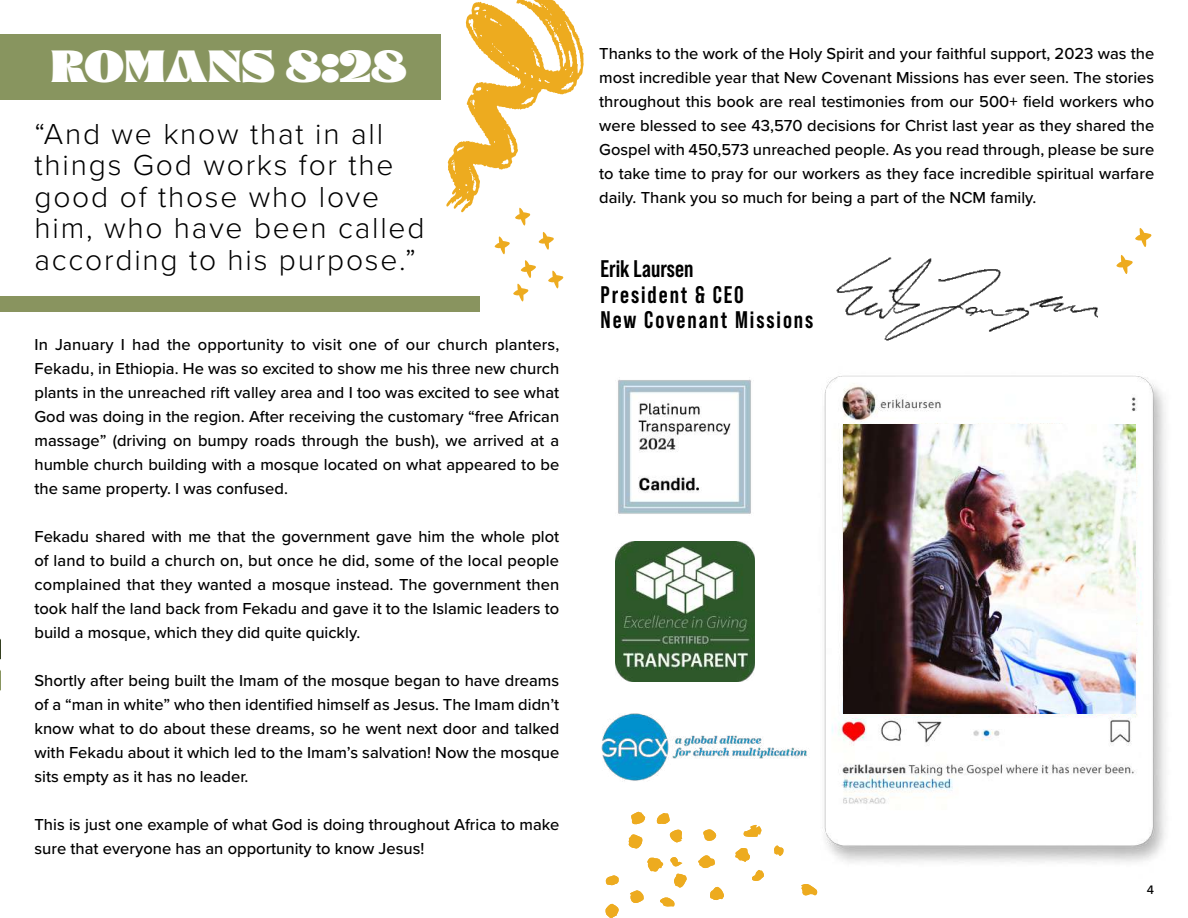
<style>
.page{position:relative;width:1188px;height:918px;background:#fff}
.page>*{position:absolute;margin:0;border:0;box-sizing:border-box;transform-origin:0 0}
.t1{font:45px "Glodok Display";letter-spacing:-.005em;color:#fff}
.t2{font:300 30px/31.5px "Proxima Nova";letter-spacing:.06em;color:#000}
.t3{font:700 24px/25.5px "Bebas Neue Pro";letter-spacing:.08em;color:#000}
.t4{font:500 16.5px/24px "Proxima Nova";color:#000;text-align:justify}
.t5{font:500 12.75px "Proxima Nova";color:#000}
</style>
<div class="page">
<svg style="left:0;top:638px;width:1px;height:53px"></svg>
<div style="left:0;top:297px;width:480px;height:15px;background:#89945f"></div>
<div style="left:0;top:34px;width:441px;height:66px;background:#88955f"></div>
<img style="left:618px;top:379px;width:112px;height:135px">
<img style="left:601px;top:713px;width:129px;height:68px">
<img style="left:836px;top:257px;width:262px;height:84px">
<img style="left:730px;top:375px;width:436px;height:488px">
<svg style="left:605px;top:812px;width:213px;height:106px"></svg>
<img style="left:615px;top:542px;width:140px;height:139px">
<svg style="left:446px;top:0;width:138px;height:302px"></svg>
<svg style="left:1116px;top:228px;width:36px;height:46px"></svg>
<img style="left:843px;top:424px;width:292px;height:290px">
<h1 class="t1" style="left:51px;top:37px;width:358px">ROMANS 8:28</h1>
<h2 class="t2" style="left:34px;top:116px;width:392px">“And we know that in all things God works for the good of those who love him, who have been called according to his purpose.”</h2>
<p class="t4" style="left:34px;top:332px;width:526px">In January I had the opportunity to visit one of our church planters, Fekadu, in Ethiopia. He was so excited to show me his three new church plants in the unreached rift valley area and I too was excited to see what God was doing in the region. After receiving the customary “free African massage” (driving on bumpy roads through the bush), we arrived at a humble church building with a mosque located on what appeared to be the same property. I was confused.</p>
<p class="t4" style="left:34px;top:524px;width:526px">Fekadu shared with me that the government gave him the whole plot of land to build a church on, but once he did, some of the local people complained that they wanted a mosque instead. The government then took half the land back from Fekadu and gave it to the Islamic leaders to build a mosque, which they did quite quickly.</p>
<p class="t4" style="left:34px;top:668px;width:526px">Shortly after being built the Imam of the mosque began to have dreams of a “man in white” who then identified himself as Jesus. The Imam didn’t know what to do about these dreams, so he went next door and talked with Fekadu about it which led to the Imam’s salvation! Now the mosque sits empty as it has no leader.</p>
<p class="t4" style="left:34px;top:812px;width:526px">This is just one example of what God is doing throughout Africa to make sure that everyone has an opportunity to know Jesus!</p>
<p class="t4" style="left:599px;top:41px;width:557px">Thanks to the work of the Holy Spirit and your faithful support, 2023 was the most incredible year that New Covenant Missions has ever seen. The stories throughout this book are real testimonies from our 500+ field workers who were blessed to see 43,570 decisions for Christ last year as they shared the Gospel with 450,573 unreached people. As you read through, please be sure to take time to pray for our workers as they face incredible spiritual warfare daily. Thank you so much for being a part of the NCM family.</p>
<h3 class="t3" style="left:601px;top:256px;width:214px">Erik Laursen<br>President &amp; CEO<br>New Covenant Missions</h3>
<p class="t5" style="left:1147px;top:881px;width:9px">4</p>
</div>
